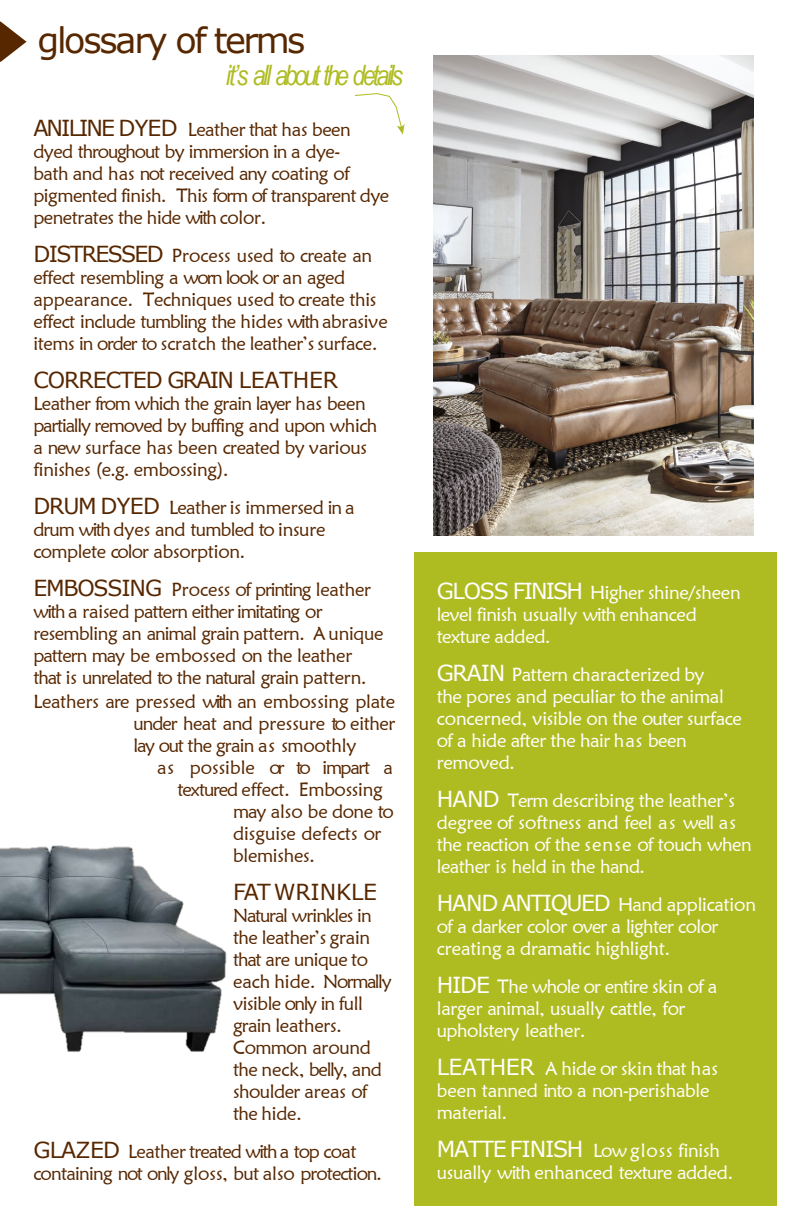
<style>
.page{position:relative;width:792px;height:1224px;background:#fff}
.page>*{position:absolute;margin:0;border:0;box-sizing:border-box;transform-origin:0 0}
.t1{font:35px "Verdana";letter-spacing:-.065em;color:#572700}
.t2{font:italic 28px "Arial Narrow";letter-spacing:-.095em;color:#afbc21}
.t3{font:22px "Verdana";letter-spacing:-.045em;color:#572700}
.t4{font:22px "Verdana";letter-spacing:-.01em;color:#572700}
.t5{font:19px/22px "Maiandra GD";letter-spacing:-.025em;color:#572700}
.t6{font:19px/22px "Maiandra GD";letter-spacing:-.015em;color:#fff}
.t7{font:19px/22px "Maiandra GD";letter-spacing:-.045em;color:#572700}
.t8{font:19px/22px "Maiandra GD";letter-spacing:-.005em;color:#572700}
.t9{font:19px "Maiandra GD";letter-spacing:-.05em;color:#572700}
.s1{font-family:"Verdana";font-size:22px}
</style>
<div class="page">
<svg style="left:355px;top:93px;width:50px;height:42px"></svg>
<div style="left:414px;top:553px;width:363px;height:653px;background:#afbc21"></div>
<svg style="left:0;top:22px;width:27px;height:40px"></svg>
<img style="left:0;top:845px;width:227px;height:207px">
<img style="left:433px;top:56px;width:320px;height:480px">
<h2 class="t1" style="left:37px;top:16px;width:270px">glossary of terms</h2>
<p class="t2" style="left:226px;top:55px;width:179px">it’s all about the details</p>
<p class="t5" style="left:33px;top:118px;width:319px"><span class="s1">ANILINE DYED</span> Leather that has been dyed throughout by immersion in a dye&shy;bath and has not received any coating of</p>
<p class="t5" style="left:33px;top:184px;width:357px">pigmented finish. This form of transparent dye penetrates the hide with color.</p>
<p class="t5" style="left:33px;top:244px;width:356px"><span class="s1">DISTRESSED</span> Process used to create an effect resembling a worn look or an aged appearance. Techniques used to create this effect include tumbling the hides with abrasive items in order to scratch the leather’s surface.</p>
<p class="t3" style="left:33px;top:365px;width:306px">CORRECTED GRAIN LEATHER</p>
<p class="t5" style="left:33px;top:392px;width:345px">Leather from which the grain layer has been partially removed by buffing and upon which a new surface has been created by various finishes (e.g. embossing).</p>
<p class="t5" style="left:33px;top:496px;width:323px"><span class="s1">DRUM DYED</span> Leather is immersed in a drum with dyes and tumbled to insure complete color absorption.</p>
<p class="t5" style="left:33px;top:578px;width:352px"><span class="s1">EMBOSSING</span> Process of printing leather with a raised pattern either imitating or resembling an animal grain pattern. A unique pattern may be embossed on the leather</p>
<p class="t9" style="left:33px;top:666px;width:334px">that is unrelated to the natural grain pattern.</p>
<p class="t5" style="left:134px;top:690px;width:263px;text-align:justify;text-indent:-100px">Leathers are pressed with an embossing plate under heat and pressure to either lay out the grain as smoothly</p>
<p class="t5" style="left:157px;top:756px;width:238px;text-align:center">as possible or to impart a textured effect. Embossing</p>
<p class="t8" style="left:233px;top:800px;width:162px">may also be done to disguise defects or blemishes.</p>
<p class="t4" style="left:233px;top:877px;width:146px">FAT WRINKLE</p>
<p class="t5" style="left:233px;top:904px;width:160px">Natural wrinkles in the leather’s grain that are unique to each hide. Normally visible only in full grain leathers.</p>
<p class="t5" style="left:233px;top:1036px;width:139px">Common around</p>
<p class="t5" style="left:233px;top:1058px;width:150px">the neck, belly, and shoulder areas of the hide.</p>
<p class="t7" style="left:33px;top:1140px;width:350px"><span class="s1">GLAZED</span> Leather treated witha top coat containing not only gloss, but also protection.</p>
<p class="t6" style="left:437px;top:581px;width:305px"><span class="s1">GLOSS FINISH</span> Higher shine/sheen level finish usually with enhanced texture added.</p>
<p class="t6" style="left:437px;top:663px;width:289px"><span class="s1">GRAIN</span> Pattern characterized by the pores and peculiar to the animal</p>
<p class="t6" style="left:437px;top:707px;width:306px">concerned, visible on the outer surface of a hide after the hair has been removed.</p>
<p class="t6" style="left:437px;top:789px;width:316px"><span class="s1">HAND</span> Term describing the leather’s degree of softness and feel as well as the reaction of the sense of touch when leather is held in the hand.</p>
<p class="t6" style="left:437px;top:893px;width:321px"><span class="s1">HAND ANTIQUED</span> Hand application of a darker color over a lighter color creating a dramatic highlight.</p>
<p class="t6" style="left:437px;top:975px;width:282px"><span class="s1">HIDE</span> The whole or entire skin of a larger animal, usually cattle, for upholstery leather.</p>
<p class="t6" style="left:437px;top:1057px;width:283px"><span class="s1">LEATHER</span> A hide or skin that has been tanned into a non-perishable material.</p>
<p class="t6" style="left:437px;top:1139px;width:298px"><span class="s1">MATTE FINISH</span> Low gloss finish usually with enhanced texture added.</p>
</div>
